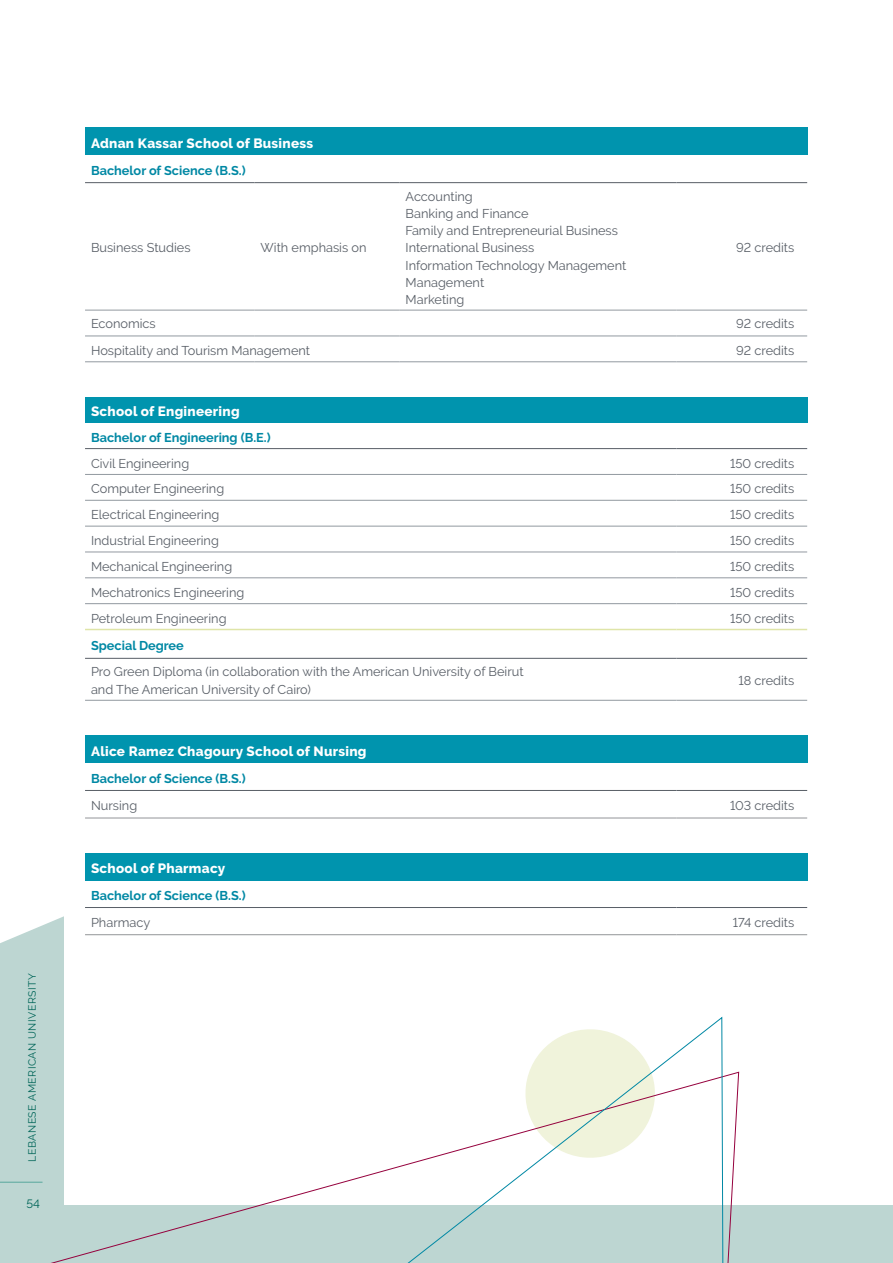
<style>
.page{position:relative;width:893px;height:1263px;background:#fff}
.page>*{position:absolute;margin:0;border:0;box-sizing:border-box;transform-origin:0 0}
.t1{font:800 13.5px "Raleway";letter-spacing:.02em;color:#fff}
.t2{font:12.75px/17.2px "Raleway";color:#585e66}
.t3{font:700 12.75px "Raleway";color:#0088a4}
.t4{font:12px "Raleway";color:#006558}
.t5{font:10.5px "Raleway";letter-spacing:.05em;color:#006558}
</style>
<div class="page">
<div style="left:0;top:916px;width:893px;height:347px;background:#bdd6d2"></div>
<div style="left:64px;top:101px;width:829px;height:1103px;background:#fff"></div>
<div style="left:85px;top:128px;width:722px;height:27px;background:#0094ae"></div>
<hr style="left:85px;top:310px;width:170px;height:1px;background:#9299a0">
<hr style="left:255px;top:310px;width:145px;height:1px;background:#9299a0">
<hr style="left:400px;top:310px;width:277px;height:1px;background:#9299a0">
<hr style="left:677px;top:310px;width:130px;height:1px;background:#9299a0">
<hr style="left:85px;top:336px;width:170px;height:1px;background:#9299a0">
<hr style="left:255px;top:336px;width:145px;height:1px;background:#9299a0">
<hr style="left:400px;top:336px;width:277px;height:1px;background:#9299a0">
<hr style="left:677px;top:336px;width:130px;height:1px;background:#9299a0">
<hr style="left:85px;top:362px;width:170px;height:1px;background:#9299a0">
<hr style="left:255px;top:362px;width:145px;height:1px;background:#9299a0">
<hr style="left:400px;top:362px;width:277px;height:1px;background:#9299a0">
<hr style="left:677px;top:362px;width:130px;height:1px;background:#9299a0">
<hr style="left:85px;top:182px;width:170px;height:1px;background:#585e66">
<hr style="left:255px;top:182px;width:145px;height:1px;background:#585e66">
<hr style="left:400px;top:182px;width:277px;height:1px;background:#585e66">
<hr style="left:677px;top:182px;width:130px;height:1px;background:#585e66">
<div style="left:85px;top:397px;width:722px;height:26px;background:#0094ae"></div>
<hr style="left:85px;top:448px;width:592px;height:1px;background:#585e66">
<hr style="left:677px;top:448px;width:130px;height:1px;background:#585e66">
<hr style="left:85px;top:474px;width:592px;height:1px;background:#9299a0">
<hr style="left:677px;top:474px;width:130px;height:1px;background:#9299a0">
<hr style="left:85px;top:500px;width:592px;height:1px;background:#9299a0">
<hr style="left:677px;top:500px;width:130px;height:1px;background:#9299a0">
<hr style="left:85px;top:526px;width:592px;height:1px;background:#9299a0">
<hr style="left:677px;top:526px;width:130px;height:1px;background:#9299a0">
<hr style="left:85px;top:552px;width:592px;height:1px;background:#9299a0">
<hr style="left:677px;top:552px;width:130px;height:1px;background:#9299a0">
<hr style="left:85px;top:577px;width:592px;height:1px;background:#9299a0">
<hr style="left:677px;top:577px;width:130px;height:1px;background:#9299a0">
<hr style="left:85px;top:603px;width:592px;height:1px;background:#9299a0">
<hr style="left:677px;top:603px;width:130px;height:1px;background:#9299a0">
<hr style="left:85px;top:700px;width:592px;height:1px;background:#9299a0">
<hr style="left:677px;top:700px;width:130px;height:1px;background:#9299a0">
<hr style="left:85px;top:658px;width:592px;height:1px;background:#585e66">
<hr style="left:677px;top:658px;width:130px;height:1px;background:#585e66">
<hr style="left:85px;top:629px;width:592px;height:1px;background:#dfe5a8">
<hr style="left:677px;top:629px;width:130px;height:1px;background:#dfe5a8">
<div style="left:85px;top:735px;width:722px;height:28px;background:#0094ae"></div>
<hr style="left:85px;top:818px;width:592px;height:1px;background:#939598">
<hr style="left:677px;top:818px;width:130px;height:1px;background:#939598">
<hr style="left:85px;top:790px;width:592px;height:1px;background:#585e66">
<hr style="left:677px;top:790px;width:130px;height:1px;background:#585e66">
<div style="left:85px;top:853px;width:722px;height:27px;background:#0094ae"></div>
<hr style="left:85px;top:934px;width:592px;height:1px;background:#939598">
<hr style="left:677px;top:934px;width:130px;height:1px;background:#939598">
<hr style="left:85px;top:907px;width:592px;height:1px;background:#585e66">
<hr style="left:677px;top:907px;width:130px;height:1px;background:#585e66">
<svg style="left:0;top:1071px;width:739px;height:192px"></svg>
<svg style="left:290px;top:1016px;width:434px;height:247px"></svg>
<p class="t5" style="left:26px;top:1161px;width:190px;rotate:-90deg">LEBANESE AMERICAN UNIVERSITY</p>
<p class="t4" style="left:27px;top:1197px;width:15px">54</p>
<p class="t1" style="left:91px;top:135px;width:224px">Adnan Kassar School of Business</p>
<p class="t3" style="left:91px;top:163px;width:156px">Bachelor of Science (B.S.)</p>
<p class="t2" style="left:91px;top:239px;width:101px">Business Studies</p>
<p class="t2" style="left:261px;top:239px;width:107px">With emphasis on</p>
<p class="t2" style="left:406px;top:187px;width:222px">Accounting<br>Banking and Finance<br>Family and Entrepreneurial Business<br>International Business<br>Information Technology Management<br>Management<br>Marketing</p>
<p class="t2" style="left:736px;top:239px;width:60px">92 credits</p>
<p class="t2" style="left:91px;top:315px;width:66px">Economics</p>
<p class="t2" style="left:736px;top:315px;width:60px">92 credits</p>
<p class="t2" style="left:91px;top:342px;width:221px">Hospitality and Tourism Management</p>
<p class="t2" style="left:736px;top:342px;width:60px">92 credits</p>
<p class="t1" style="left:91px;top:404px;width:150px">School of Engineering</p>
<p class="t3" style="left:91px;top:430px;width:181px">Bachelor of Engineering (B.E.)</p>
<p class="t2" style="left:91px;top:454px;width:100px">Civil Engineering</p>
<p class="t2" style="left:730px;top:454px;width:66px">150 credits</p>
<p class="t2" style="left:91px;top:480px;width:135px">Computer Engineering</p>
<p class="t2" style="left:730px;top:480px;width:66px">150 credits</p>
<p class="t2" style="left:91px;top:506px;width:130px">Electrical Engineering</p>
<p class="t2" style="left:730px;top:506px;width:66px">150 credits</p>
<p class="t2" style="left:91px;top:532px;width:129px">Industrial Engineering</p>
<p class="t2" style="left:730px;top:532px;width:66px">150 credits</p>
<p class="t2" style="left:91px;top:558px;width:143px">Mechanical Engineering</p>
<p class="t2" style="left:730px;top:558px;width:66px">150 credits</p>
<p class="t2" style="left:91px;top:584px;width:155px">Mechatronics Engineering</p>
<p class="t2" style="left:730px;top:584px;width:66px">150 credits</p>
<p class="t2" style="left:91px;top:609px;width:137px">Petroleum Engineering</p>
<p class="t2" style="left:730px;top:609px;width:66px">150 credits</p>
<p class="t3" style="left:91px;top:638px;width:94px">Special Degree</p>
<p class="t2" style="left:91px;top:663px;width:434px;line-height:18px">Pro Green Diploma (in collaboration with the American University of Beirut and The American University of Cairo)</p>
<p class="t2" style="left:738px;top:672px;width:57px">18 credits</p>
<p class="t1" style="left:91px;top:743px;width:277px">Alice Ramez Chagoury School of Nursing</p>
<p class="t3" style="left:91px;top:771px;width:156px">Bachelor of Science (B.S.)</p>
<p class="t2" style="left:91px;top:797px;width:48px">Nursing</p>
<p class="t2" style="left:730px;top:797px;width:66px">103 credits</p>
<p class="t1" style="left:91px;top:861px;width:136px">School of Pharmacy</p>
<p class="t3" style="left:91px;top:888px;width:156px">Bachelor of Science (B.S.)</p>
<p class="t2" style="left:91px;top:914px;width:61px">Pharmacy</p>
<p class="t2" style="left:733px;top:914px;width:63px">174 credits</p>
</div>
